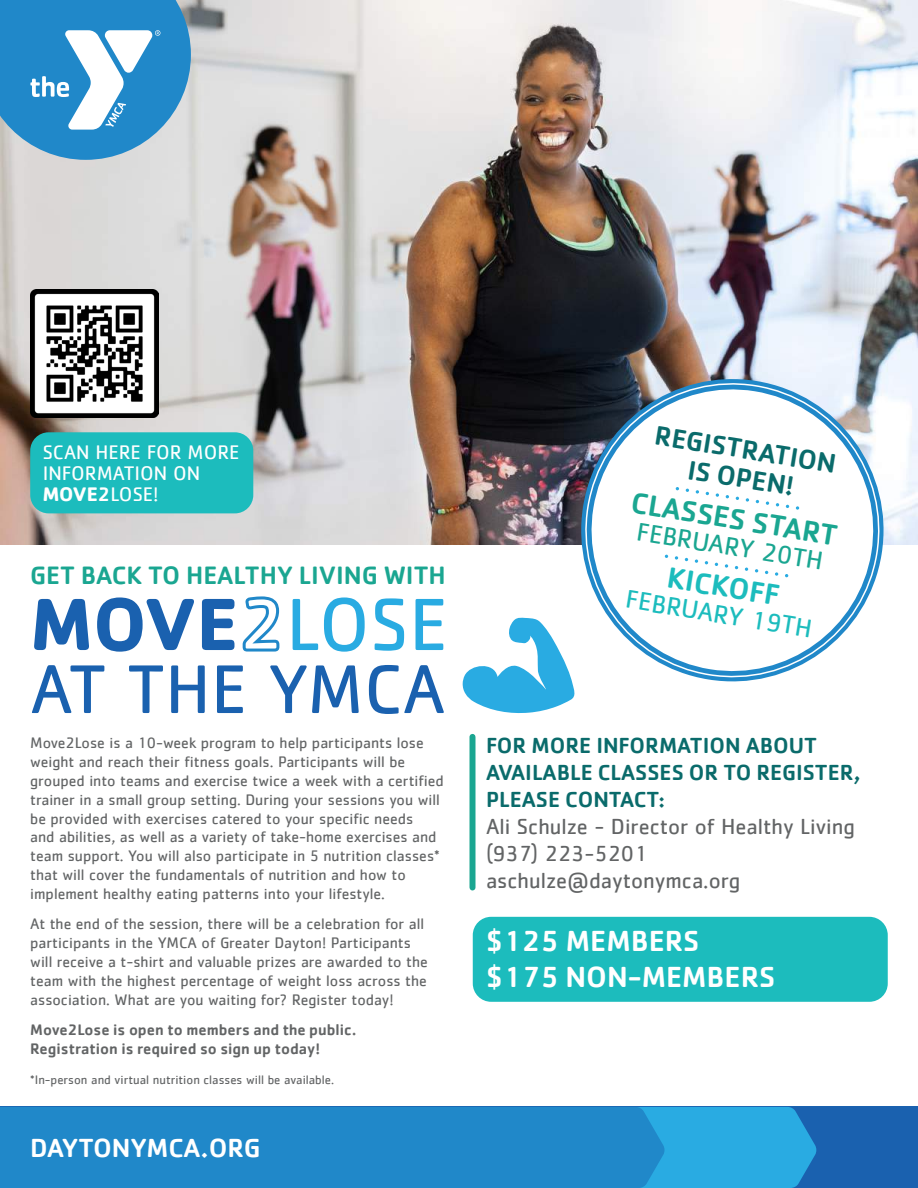
<style>
.page{position:relative;width:918px;height:1188px;background:#fff}
.page>*{position:absolute;margin:0;border:0;box-sizing:border-box;transform-origin:0 0}
.t1{font:700 76.5px "Cachet";color:#1a61af}
.t2{font:71.25px "Cachet";color:#1a61af}
.t3{font:500 30.3px "Cachet";color:#1aa691}
.t4{font:500 30.3px "Cachet";color:#1cbcbd}
.t5{font:500 30px/36px "Cachet";color:#fff}
.t6{font:500 27.75px/29px "Cachet";color:#0a6b6b;text-align:center}
.t7{font:500 27px "Cachet";color:#fff}
.t8{font:26.4px "Cachet";color:#1aa691}
.t9{font:26.4px "Cachet";color:#1cbcbd}
.t10{font:500 25.95px "Cachet";color:#1aa691}
.t11{font:22.5px/27px "Cachet";color:#626465}
.t12{font:500 22.5px/27px "Cachet";color:#0a6b6b}
.t13{font:20.25px/21px "Cachet";color:#fff}
.t14{font:15.75px/18.9px "Cachet";color:#626465}
.t15{font:500 15.75px/19.4px "Cachet";color:#626465}
.t16{font:12.75px "Cachet";color:#626465}
.s1{font-weight:700}
.s2{font-weight:500}
.s3{font-weight:500;color:#2088c9}
.s4{font-weight:400;color:#29abe2}
</style>
<div class="page">
<img style="left:0;top:0;width:918px;height:544px">
<div style="left:473px;top:917px;width:415px;height:85px;background:#1cbcbd;border-radius:18px"></div>
<div style="left:0;top:1107px;width:918px;height:81px;background:#1a61af"></div>
<div style="left:470px;top:737px;width:6px;height:151px;background:#1aa691"></div>
<svg style="left:462px;top:617px;width:113px;height:97px"></svg>
<svg style="left:570px;top:368px;width:325px;height:325px"></svg>
<img style="left:575px;top:373px;width:315px;height:315px">
<svg style="left:581px;top:379px;width:303px;height:303px"></svg>
<svg style="left:686px;top:488px;width:3px;height:4px"></svg>
<svg style="left:696px;top:490px;width:3px;height:4px"></svg>
<svg style="left:716px;top:493px;width:3px;height:4px"></svg>
<svg style="left:746px;top:498px;width:3px;height:4px"></svg>
<svg style="left:766px;top:501px;width:3px;height:4px"></svg>
<svg style="left:776px;top:503px;width:3px;height:4px"></svg>
<svg style="left:796px;top:506px;width:3px;height:4px"></svg>
<svg style="left:675px;top:556px;width:3px;height:4px"></svg>
<svg style="left:695px;top:559px;width:3px;height:4px"></svg>
<svg style="left:705px;top:561px;width:3px;height:4px"></svg>
<svg style="left:725px;top:564px;width:3px;height:4px"></svg>
<svg style="left:745px;top:567px;width:3px;height:4px"></svg>
<svg style="left:755px;top:569px;width:3px;height:4px"></svg>
<svg style="left:775px;top:572px;width:3px;height:4px"></svg>
<svg style="left:0;top:0;width:191px;height:160px;background:#5aa4d3"></svg>
<img style="left:30px;top:289px;width:128px;height:128px">
<div style="left:664px;top:1107px;width:152px;height:81px;background:#29abe2"></div>
<div style="left:0;top:1107px;width:664px;height:81px;background:#2088c9"></div>
<div style="left:30px;top:432px;width:223px;height:81px;background:#1cbcbd;border-radius:18px"></div>
<p class="t13" style="left:43px;top:441px;width:198px">SCAN HERE FOR MORE<br>INFORMATION ON<br><span class="s1">MOVE</span><span class="s2">2</span>LOSE!</p>
<h3 class="t10" style="left:30px;top:559px;width:417px">GET BACK TO HEALTHY LIVING WITH</h3>
<h1 class="t1" style="left:30px;top:575px;width:419px">MOVE<span class="s3">2</span><span class="s4">LOSE</span></h1>
<h2 class="t2" style="left:30px;top:648px;width:417px">AT THE YMCA</h2>
<p class="t14" style="left:30px;top:733px;width:415px">Move2Lose is a 10-week program to help participants lose weight and reach their fitness goals. Participants will be grouped into teams and exercise twice a week with a certified trainer in a small group setting. During your sessions you will be provided with exercises catered to your specific needs<br>and abilities, as well as a variety of take-home exercises and team support. You will also participate in 5 nutrition classes* that will cover the fundamentals of nutrition and how to implement healthy eating patterns into your lifestyle.</p>
<p class="t14" style="left:30px;top:914px;width:399px">At the end of the session, there will be a celebration for all participants in the YMCA of Greater Dayton! Participants will receive a t-shirt and valuable prizes are awarded to the team with the highest percentage of weight loss across the association. What are you waiting for? Register today!</p>
<p class="t15" style="left:30px;top:1019px;width:328px">Move2Lose is open to members and the public.<br>Registration is required so sign up today!</p>
<p class="t16" style="left:30px;top:1072px;width:305px">*In-person and virtual nutrition classes will be available.</p>
<h3 class="t7" style="left:30px;top:1131px;width:232px">DAYTONYMCA.ORG</h3>
<h3 class="t6" style="left:657px;top:420px;width:185px;rotate:9deg">REGISTRATION<br>IS OPEN!</h3>
<h3 class="t3" style="left:634px;top:484px;width:210px;rotate:9deg">CLASSES START</h3>
<h3 class="t8" style="left:639px;top:516px;width:190px;rotate:9deg">FEBRUARY 20TH</h3>
<h3 class="t4" style="left:670px;top:559px;width:115px;rotate:9deg">KICKOFF</h3>
<h3 class="t9" style="left:628px;top:584px;width:190px;rotate:9deg">FEBRUARY 19TH</h3>
<h3 class="t12" style="left:486px;top:731px;width:376px">FOR MORE INFORMATION ABOUT<br>AVAILABLE CLASSES OR TO REGISTER,<br>PLEASE CONTACT:</h3>
<h3 class="t11" style="left:486px;top:812px;width:371px">Ali Schulze - Director of Healthy Living (937) 223-5201 aschulze@daytonymca.org</h3>
<h3 class="t5" style="left:486px;top:922px;width:291px">$125 MEMBERS $175 NON-MEMBERS</h3>
</div>
